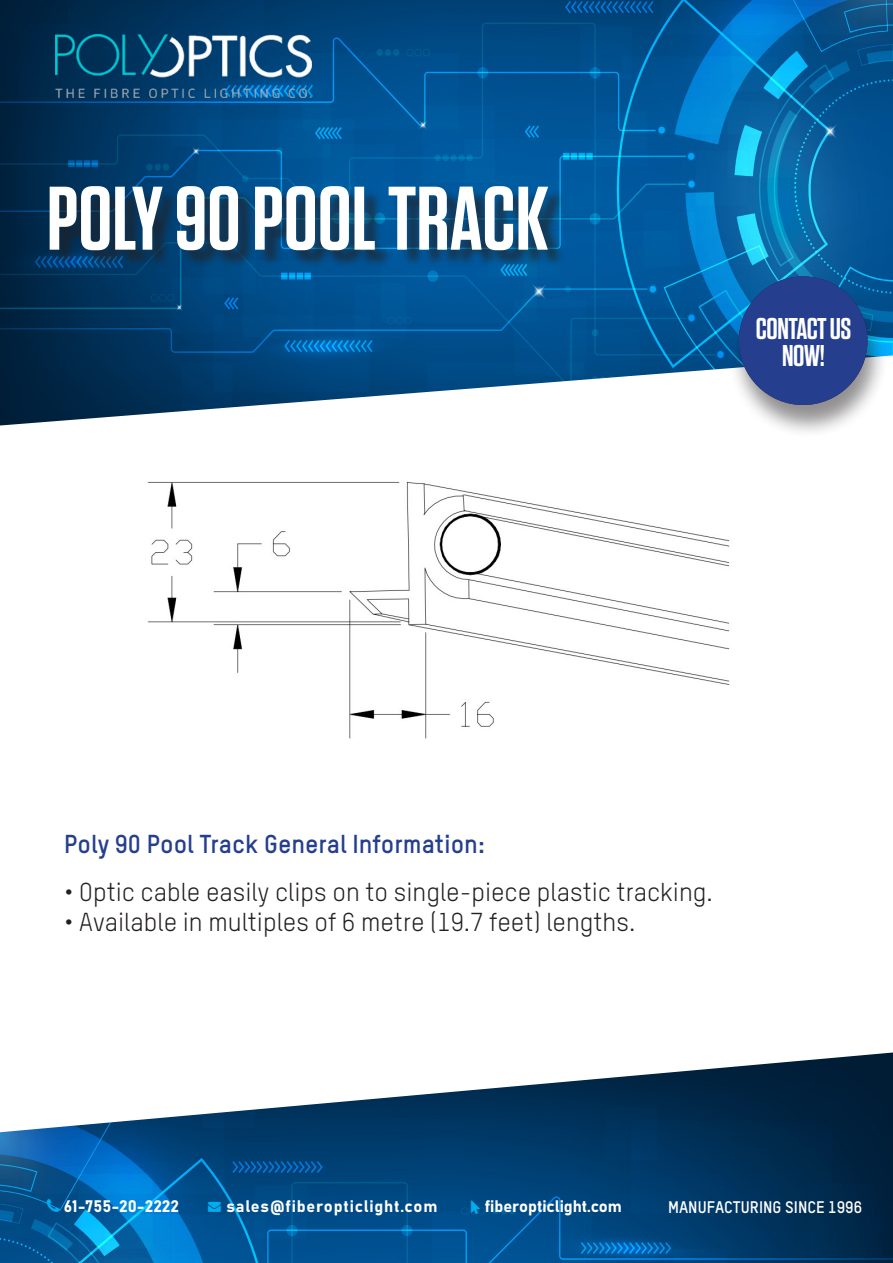
<style>
.page{position:relative;width:893px;height:1263px;background:#fff}
.page>*{position:absolute;margin:0;border:0;box-sizing:border-box;transform-origin:0 0}
.t1{font:600 90px "Tungsten";color:#fff}
.t2{font:600 30px/27px "Tungsten";letter-spacing:-.015em;color:#fff;text-align:center}
.t3{font:25.5px "TSTAR";color:#231f20}
.t4{font:700 25.5px "TSTAR";color:#253f8e}
.t5{font:16.5px "Bahnschrift";color:#fff}
.t6{font:16.5px "Bahnschrift";letter-spacing:.05em;color:#fff}
.t7{font:700 16.5px "TSTAR";color:#fff}
.s1{color:#00aeef}
</style>
<div class="page">
<img style="left:0;top:1052px;width:893px;height:211px">
<img style="left:0;top:0;width:893px;height:425px">
<img style="left:147px;top:481px;width:583px;height:258px">
<div style="left:52px;top:188px;width:514px;height:81px;background:#231f20;opacity:.66"></div>
<div style="left:727px;top:277px;width:162px;height:162px;background:#231f20;opacity:.5"></div>
<div style="left:739px;top:276px;width:128px;height:129px;background:#253f8e;border-radius:64px"></div>
<img style="left:56px;top:35px;width:256px;height:62px">
<svg style="left:47px;top:1198px;width:13px;height:13px"></svg>
<svg style="left:471px;top:1200px;width:9px;height:13px"></svg>
<p class="t1" style="left:47px;top:171px;width:503px">POLY 90 POOL TRACK</p>
<p class="t2" style="left:756px;top:316px;width:97px">CONTACT US<br>NOW!</p>
<p class="t4" style="left:64px;top:827px;width:422px">Poly 90 Pool Track General Information:</p>
<p class="t3" style="left:64px;top:876px;width:650px">• Optic cable easily clips on to single-piece plastic tracking.</p>
<p class="t3" style="left:64px;top:906px;width:573px">• Available in multiples of 6 metre (19.7 feet) lengths.</p>
<p class="t5" style="left:64px;top:1193px;width:117px">61-755-20-2222</p>
<p class="t6" style="left:208px;top:1193px;width:231px"><span class="s1">→</span> sales@fiberopticlight.com</p>
<p class="t5" style="left:485px;top:1193px;width:139px">fiberopticlight.com</p>
<p class="t7" style="left:668px;top:1197px;width:196px">MANUFACTURING SINCE 1996</p>
</div>
